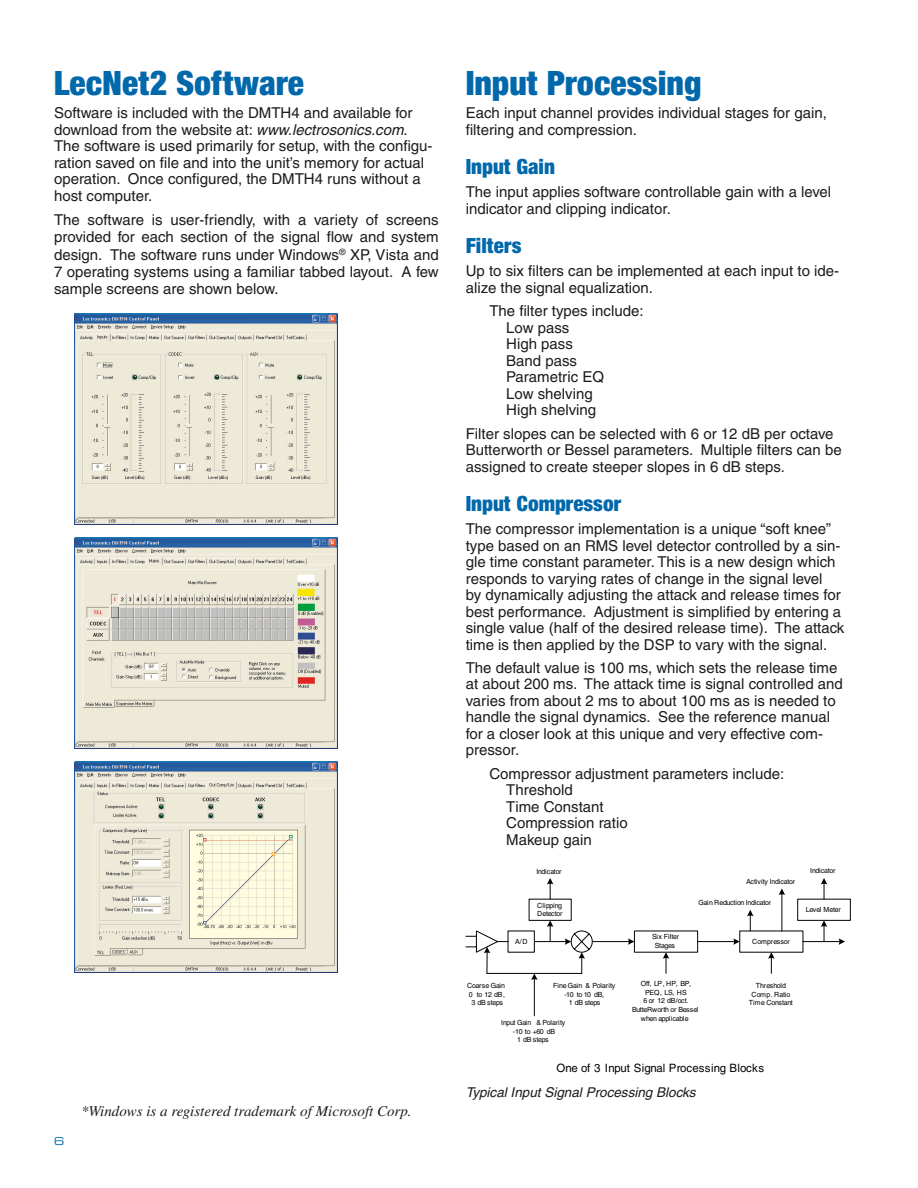
<style>
.page{position:relative;width:918px;height:1188px;background:#fff}
.page>*{position:absolute;margin:0;border:0;box-sizing:border-box;transform-origin:0 0}
.body_Head_1{font:900 condensed 36px "Sans";color:#0068ab}
.body_Head_2{font:900 condensed 22.5px "Sans";color:#0068ab}
.body_Text{font:15px/16.5px "Helvetica";color:#1c1c1a}
.body_Bullets{font:15px/16.5px "Helvetica";color:#1c1c1a}
.t1{font:italic 15px "Times";color:#1c1c1a}
.body_Caption{font:italic 13.5px "Helvetica";color:#1c1c1a}
.t2{font:12px "Eurostile Extended";color:#0068ab}
.t3{font:11.55px "Helvetica";letter-spacing:-.01em;color:#040304}
.t4{font:7.05px/8.9px "Helvetica";letter-spacing:-.03em;color:#040304;text-align:center}
.t5{font:7.05px/8.9px "Helvetica";letter-spacing:-.055em;color:#040304;text-align:center}
.t6{font:7.05px/8.9px "Helvetica";color:#040304;text-align:center}
.t7{font:7.05px/8.9px "Helvetica";letter-spacing:-.05em;color:#040304;text-align:center}
.s1{font-style:italic}
</style>
<div class="page">
<img style="left:75px;top:314px;width:262px;height:210px">
<img style="left:75px;top:538px;width:262px;height:211px">
<img style="left:75px;top:762px;width:262px;height:210px">
<div style="left:798px;top:899px;width:52px;height:22px;border:1px solid #040304"></div>
<hr style="left:592px;top:941px;width:38px;height:1px;background:#040304">
<svg style="left:628px;top:938px;width:6px;height:7px"></svg>
<hr style="left:698px;top:941px;width:37px;height:1px;background:#040304">
<svg style="left:733px;top:938px;width:7px;height:7px"></svg>
<hr style="left:803px;top:941px;width:37px;height:1px;background:#040304">
<svg style="left:839px;top:938px;width:6px;height:7px"></svg>
<svg style="left:821px;top:920px;width:6px;height:22px"></svg>
<svg style="left:768px;top:952px;width:7px;height:21px"></svg>
<svg style="left:663px;top:952px;width:6px;height:21px"></svg>
<svg style="left:747px;top:910px;width:7px;height:21px"></svg>
<hr style="left:782px;top:894px;width:1px;height:37px;background:#040304">
<svg style="left:779px;top:889px;width:6px;height:6px"></svg>
<svg style="left:547px;top:878px;width:6px;height:21px"></svg>
<svg style="left:821px;top:878px;width:6px;height:21px"></svg>
<svg style="left:466px;top:931px;width:42px;height:43px"></svg>
<hr style="left:487px;top:973px;width:95px;height:1px;background:#040304">
<hr style="left:534px;top:978px;width:1px;height:38px;background:#040304">
<svg style="left:531px;top:920px;width:62px;height:60px"></svg>
<p class="body_Head_1" style="left:54px;top:61px;width:252px">LecNet2 Software</p>
<p class="body_Text" style="left:54px;top:105px;width:380px">Software is included with the DMTH4 and available for download from the website at: <span class="s1">www.lectrosonics.com</span>.<br>The software is used primarily for setup, with the configu&shy;ration saved on file and into the unit’s memory for actual operation. Once configured, the DMTH4 runs without a host computer.</p>
<p class="body_Text" style="left:54px;top:211px;width:386px;line-height:17.2px;text-align:justify">The software is user-friendly, with a variety of screens provided for each section of the signal flow and system design. The software runs under Windows<sup>®</sup> XP, Vista and 7 operating systems using a familiar tabbed layout. A few sample screens are shown below.</p>
<p class="t2" style="left:54px;top:1135px;width:12px">6</p>
<p class="t1" style="left:81px;top:1103px;width:332px">*Windows is a registered trademark of Microsoft Corp.</p>
<p class="body_Head_1" style="left:466px;top:61px;width:237px">Input Processing</p>
<p class="body_Text" style="left:466px;top:105px;width:363px">Each input channel provides individual stages for gain, filtering and compression.</p>
<p class="body_Head_2" style="left:466px;top:153px;width:91px">Input Gain</p>
<p class="body_Text" style="left:466px;top:184px;width:367px">The input applies software controllable gain with a level indicator and clipping indicator.</p>
<p class="body_Head_2" style="left:466px;top:232px;width:57px">Filters</p>
<p class="body_Text" style="left:466px;top:263px;width:375px">Up to six filters can be implemented at each input to ide&shy;alize the signal equalization.</p>
<p class="body_Bullets" style="left:506px;top:303px;width:139px;text-indent:-17px">The filter types include:<br>Low pass<br>High pass<br>Band pass<br>Parametric EQ<br>Low shelving<br>High shelving</p>
<p class="body_Text" style="left:466px;top:425px;width:377px">Filter slopes can be selected with 6 or 12 dB per octave<br>Butterworth or Bessel parameters. Multiple filters can be assigned to create steeper slopes in 6 dB steps.</p>
<p class="body_Head_2" style="left:466px;top:490px;width:157px">Input Compressor</p>
<p class="body_Text" style="left:466px;top:521px;width:380px">The compressor implementation is a unique “soft knee” type based on an RMS level detector controlled by a sin&shy;gle time constant parameter. This is a new design which responds to varying rates of change in the signal level<br>by dynamically adjusting the attack and release times for best performance. Adjustment is simplified by entering a single value (half of the desired release time). The attack time is then applied by the DSP to vary with the signal.</p>
<p class="body_Text" style="left:466px;top:659px;width:379px">The default value is 100 ms, which sets the release time at about 200 ms. The attack time is signal controlled and varies from about 2 ms to about 100 ms as is needed to handle the signal dynamics. See the reference manual for a closer look at this unique and very effective com&shy;pressor.</p>
<p class="body_Bullets" style="left:506px;top:765px;width:280px;text-indent:-17px">Compressor adjustment parameters include:<br>Threshold<br>Time Constant<br>Compression ratio<br>Makeup gain</p>
<p class="t4" style="left:515px;top:937px;width:14px">A/D</p>
<p class="t4" style="left:536px;top:867px;width:27px">Indicator</p>
<p class="t4" style="left:746px;top:877px;width:50px">Activity Indicator</p>
<p class="t4" style="left:537px;top:901px;width:27px;text-align:left">Clipping<br>Detector</p>
<p class="t4" style="left:698px;top:898px;width:74px">Gain Reduction Indicator</p>
<p class="t4" style="left:652px;top:932px;width:28px">Six Filter<br>Stages</p>
<p class="t6" style="left:752px;top:937px;width:39px">Compressor</p>
<p class="t4" style="left:810px;top:866px;width:27px">Indicator</p>
<p class="t5" style="left:806px;top:905px;width:36px">Level Meter</p>
<p class="t4" style="left:467px;top:981px;width:40px;text-align:left">Coarse Gain<br>0 to 12 dB,</p>
<p class="t4" style="left:471px;top:998px;width:33px">3 dB steps</p>
<p class="t4" style="left:553px;top:981px;width:64px">Fine Gain &amp; Polarity -10 to 10 dB,</p>
<p class="t4" style="left:569px;top:998px;width:33px">1 dB steps</p>
<p class="t7" style="left:501px;top:1018px;width:66px">Input Gain &amp; Polarity -10 to +60 dB</p>
<p class="t4" style="left:517px;top:1035px;width:33px">1 dB steps</p>
<p class="t4" style="left:641px;top:979px;width:52px">Off, LP, HP, BP,<br>PEQ, LS, HS</p>
<p class="t5" style="left:632px;top:996px;width:68px">6 or 12 dB/oct.<br>ButteRworth or Bessel when applicable</p>
<p class="t6" style="left:751px;top:981px;width:41px">Threshold<br>Comp. Ratio</p>
<p class="t4" style="left:749px;top:998px;width:46px">Time Constant</p>
<p class="t3" style="left:557px;top:1061px;width:209px">One of 3 Input Signal Processing Blocks</p>
<p class="body_Caption" style="left:466px;top:1084px;width:231px">Typical Input Signal Processing Blocks</p>
</div>
